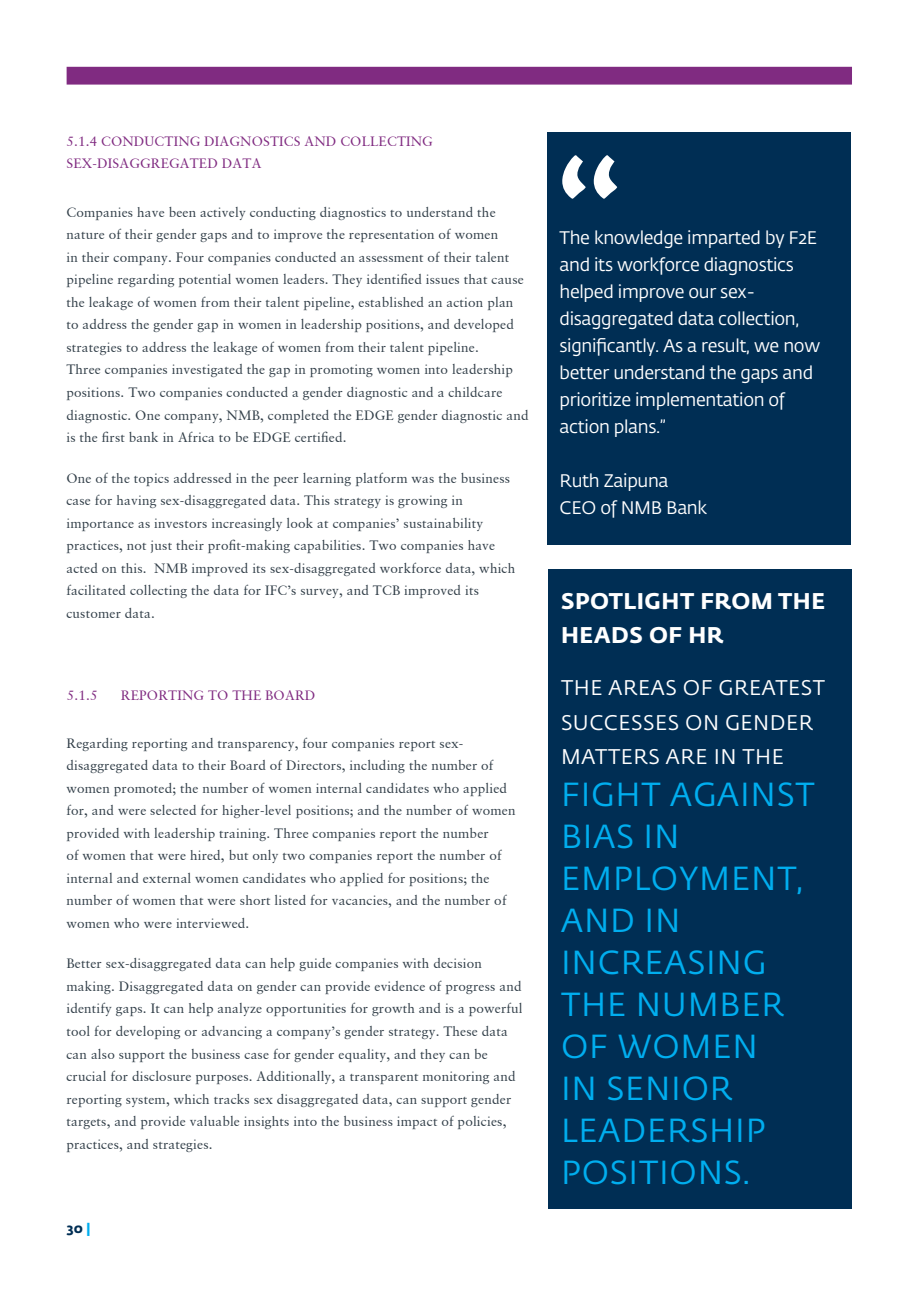
<style>
.page{position:relative;width:919px;height:1289px;background:#fff}
.page>*{position:absolute;margin:0;border:0;box-sizing:border-box;transform-origin:0 0}
.Body{font:33px/42px "Fedra Sans Std";letter-spacing:.025em;color:#00aeef}
.Body-2{font:700 22.5px/34.2px "Fedra Sans Std";letter-spacing:.02em;color:#fff}
.Body-3{font:21px/34.2px "Fedra Sans Std";letter-spacing:.025em;color:#fff}
.t1{font:18px/27px "Fedra Sans Std";letter-spacing:-.02em;color:#fff}
.Body-4{font:13.5px/22.5px "Sabon";letter-spacing:.015em;color:#313e48}
.Body-5{font:13.5px/22.5px "Sabon";letter-spacing:.015em;color:#802b81}
.t2{font:700 13.5px "Fedra Sans Std";color:#002e54}
.s1{color:#00aeef}
</style>
<div class="page">
<div style="left:67px;top:67px;width:784px;height:18px;background:#802b81"></div>
<div style="left:549px;top:569px;width:302px;height:639px;background:#002e54"></div>
<div style="left:547px;top:133px;width:303px;height:412px;background:#002e54"></div>
<svg style="left:562px;top:155px;width:55px;height:44px"></svg>
<p class="Body-5" style="left:66px;top:130px;width:368px">5.1.4 CONDUCTING DIAGNOSTICS AND COLLECTING<br>SEX-DISAGGREGATED DATA</p>
<p class="Body-4" style="left:66px;top:201px;width:463px">Companies have been actively conducting diagnostics to understand the nature of their gender gaps and to improve the representation of women<br>in their company. Four companies conducted an assessment of their talent pipeline regarding potential women leaders. They identified issues that cause the leakage of women from their talent pipeline, established an action plan to address the gender gap in women in leadership positions, and developed strategies to address the leakage of women from their talent pipeline.<br>Three companies investigated the gap in promoting women into leadership positions. Two companies conducted a gender diagnostic and a childcare diagnostic. One company, NMB, completed the EDGE gender diagnostic and is the first bank in Africa to be EDGE certified.</p>
<p class="Body-4" style="left:66px;top:466px;width:450px">One of the topics addressed in the peer learning platform was the business case for having sex-disaggregated data. This strategy is growing in importance as investors increasingly look at companies’ sustainability practices, not just their profit-making capabilities. Two companies have acted on this. NMB improved its sex-disaggregated workforce data, which facilitated collecting the data for IFC’s survey, and TCB improved its customer data.</p>
<p class="Body-5" style="left:67px;top:684px;width:32px">5.1.5</p>
<p class="Body-5" style="left:121px;top:684px;width:196px">REPORTING TO THE BOARD</p>
<p class="Body-4" style="left:66px;top:731px;width:450px">Regarding reporting and transparency, four companies report sex&shy;disaggregated data to their Board of Directors, including the number of women promoted; the number of women internal candidates who applied for, and were selected for higher-level positions; and the number of women provided with leadership training. Three companies report the number<br>of women that were hired, but only two companies report the number of internal and external women candidates who applied for positions; the number of women that were short listed for vacancies, and the number of women who were interviewed.</p>
<p class="Body-4" style="left:66px;top:952px;width:458px">Better sex-disaggregated data can help guide companies with decision making. Disaggregated data on gender can provide evidence of progress and identify gaps. It can help analyze opportunities for growth and is a powerful tool for developing or advancing a company’s gender strategy. These data can also support the business case for gender equality, and they can be crucial for disclosure purposes. Additionally, a transparent monitoring and reporting system, which tracks sex disaggregated data, can support gender targets, and provide valuable insights into the business impact of policies, practices, and strategies.</p>
<p class="t2" style="left:67px;top:1219px;width:25px">30 <span class="s1">|</span></p>
<p class="t1" style="left:559px;top:224px;width:262px">The knowledge imparted by F2E and its workforce diagnostics helped improve our sex&shy;disaggregated data collection, significantly. As a result, we now better understand the gaps and prioritize implementation of action plans.”</p>
<p class="t1" style="left:559px;top:467px;width:149px">Ruth Zaipuna<br>CEO of NMB Bank</p>
<p class="Body-2" style="left:561px;top:584px;width:265px">SPOTLIGHT FROM THE<br>HEADS OF HR</p>
<p class="Body-3" style="left:561px;top:671px;width:265px">THE AREAS OF GREATEST<br>SUCCESSES ON GENDER<br>MATTERS ARE IN THE</p>
<p class="Body" style="left:561px;top:773px;width:255px">FIGHT AGAINST<br>BIAS IN<br>EMPLOYMENT,<br>AND IN<br>INCREASING<br>THE NUMBER<br>OF WOMEN<br>IN SENIOR<br>LEADERSHIP<br>POSITIONS.</p>
</div>
